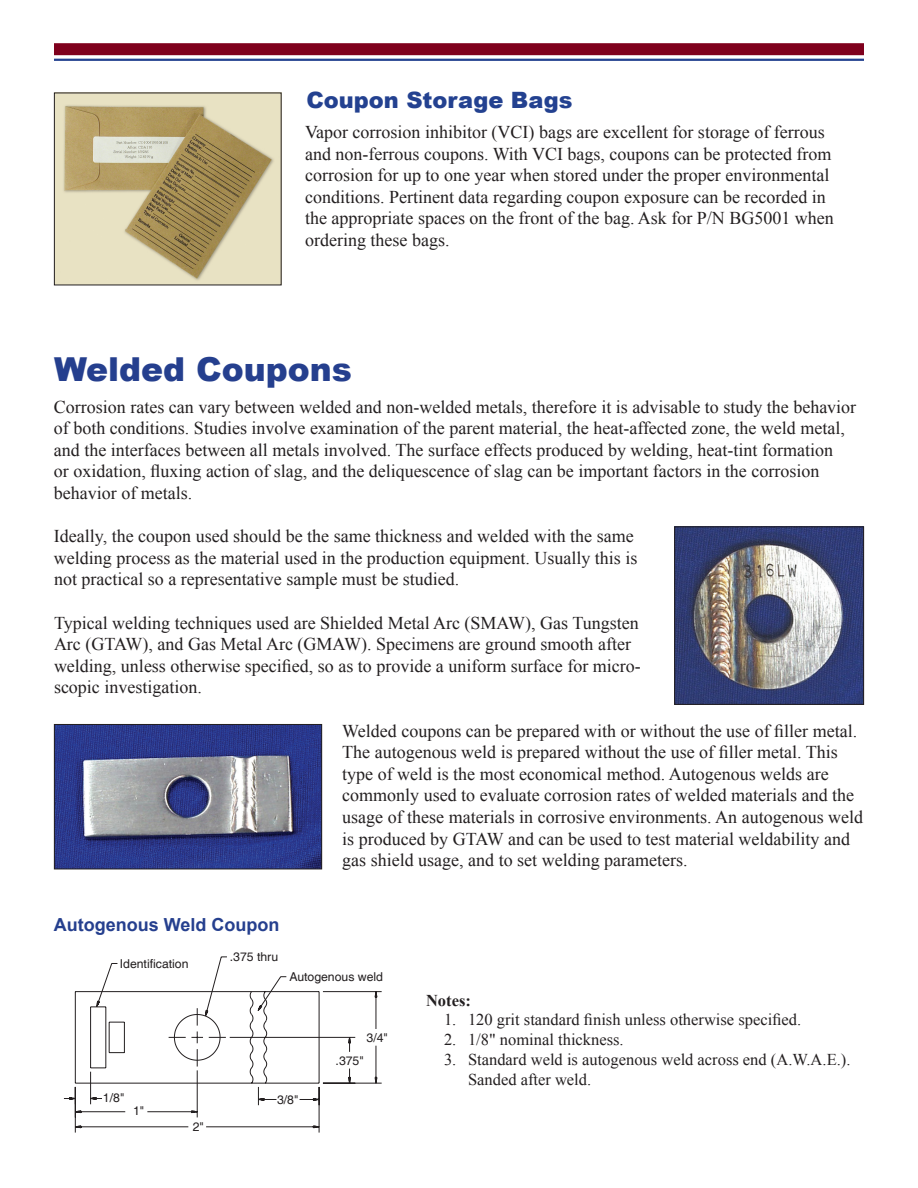
<style>
.page{position:relative;width:918px;height:1188px;background:#fff}
.page>*{position:absolute;margin:0;border:0;box-sizing:border-box;transform-origin:0 0}
.t1{font:900 33px "Arial";color:#253f8e}
.MS_Head{font:900 22.5px "Arial";color:#234190}
.t2{font:18px/21.6px "Times New Roman";color:#231f20}
.t3{font:700 18px "Arial";color:#253f8e}
.t4{font:16.5px/19.8px "Times New Roman";color:#231f20}
.t5{font:700 16.5px "Times New Roman";color:#231f20}
.t6{font:12.3px "Helvetica";color:#231f20}
</style>
<div class="page">
<div style="left:54px;top:43px;width:810px;height:12px;background:#7f001d"></div>
<hr style="left:54px;top:59px;width:810px;height:2px;background:#234190">
<img style="left:676px;top:528px;width:186px;height:175px">
<div style="left:674px;top:526px;width:190px;height:179px;border:1px solid #231f20"></div>
<img style="left:56px;top:726px;width:264px;height:141px">
<div style="left:54px;top:724px;width:268px;height:145px;border:1px solid #231f20"></div>
<svg style="left:75px;top:956px;width:307px;height:177px"></svg>
<svg style="left:64px;top:963px;width:256px;height:142px"></svg>
<img style="left:56px;top:95px;width:224px;height:188px">
<p class="MS_Head" style="left:306px;top:84px;width:268px">Coupon Storage Bags</p>
<p class="t2" style="left:305px;top:121px;width:521px">Vapor corrosion inhibitor (VCI) bags are excellent for storage of ferrous</p>
<p class="t2" style="left:305px;top:143px;width:530px">and non-ferrous coupons. With VCI bags, coupons can be protected from corrosion for up to one year when stored under the proper environmental conditions. Pertinent data regarding coupon exposure can be recorded in the appropriate spaces on the front of the bag. Ask for P/N BG5001 when ordering these bags.</p>
<p class="t1" style="left:54px;top:345px;width:300px">Welded Coupons</p>
<p class="t2" style="left:54px;top:395px;width:804px">Corrosion rates can vary between welded and non-welded metals, therefore it is advisable to study the behavior of both conditions. Studies involve examination of the parent material, the heat-affected zone, the weld metal, and the interfaces between all metals involved. The surface effects produced by welding, heat-tint formation<br>or oxidation, fluxing action of slag, and the deliquescence of slag can be important factors in the corrosion behavior of metals.</p>
<p class="t2" style="left:54px;top:525px;width:585px">Ideally, the coupon used should be the same thickness and welded with the same welding process as the material used in the production equipment. Usually this is not practical so a representative sample must be studied.</p>
<p class="t2" style="left:54px;top:611px;width:588px">Typical welding techniques used are Shielded Metal Arc (SMAW), Gas Tungsten Arc (GTAW), and Gas Metal Arc (GMAW). Specimens are ground smooth after welding, unless otherwise specified, so as to provide a uniform surface for micro&shy;scopic investigation.</p>
<p class="t2" style="left:342px;top:719px;width:522px">Welded coupons can be prepared with or without the use of filler metal.<br>The autogenous weld is prepared without the use of filler metal. This type of weld is the most economical method. Autogenous welds are commonly used to evaluate corrosion rates of welded materials and the usage of these materials in corrosive environments. An autogenous weld is produced by GTAW and can be used to test material weldability and gas shield usage, and to set welding parameters.</p>
<p class="t3" style="left:54px;top:913px;width:227px">Autogenous Weld Coupon</p>
<p class="t6" style="left:120px;top:957px;width:70px">Identification</p>
<p class="t6" style="left:103px;top:1091px;width:23px">1/8"</p>
<p class="t6" style="left:133px;top:1104px;width:13px">1"</p>
<p class="t6" style="left:193px;top:1120px;width:13px">2"</p>
<p class="t6" style="left:230px;top:950px;width:50px">.375 thru</p>
<p class="t6" style="left:290px;top:969px;width:95px">Autogenous weld</p>
<p class="t6" style="left:367px;top:1030px;width:23px">3/4"</p>
<p class="t6" style="left:336px;top:1054px;width:30px">.375"</p>
<p class="t6" style="left:277px;top:1092px;width:23px">3/8"</p>
<p class="t5" style="left:426px;top:989px;width:46px">Notes:</p>
<p class="t4" style="left:444px;top:1010px;width:359px">1. 120 grit standard finish unless otherwise specified.</p>
<p class="t4" style="left:444px;top:1030px;width:181px">2. 1/8" nominal thickness.</p>
<p class="t4" style="left:468px;top:1049px;width:384px;text-indent:-24px">3. Standard weld is autogenous weld across end (A.W.A.E.).<br>Sanded after weld.</p>
</div>
